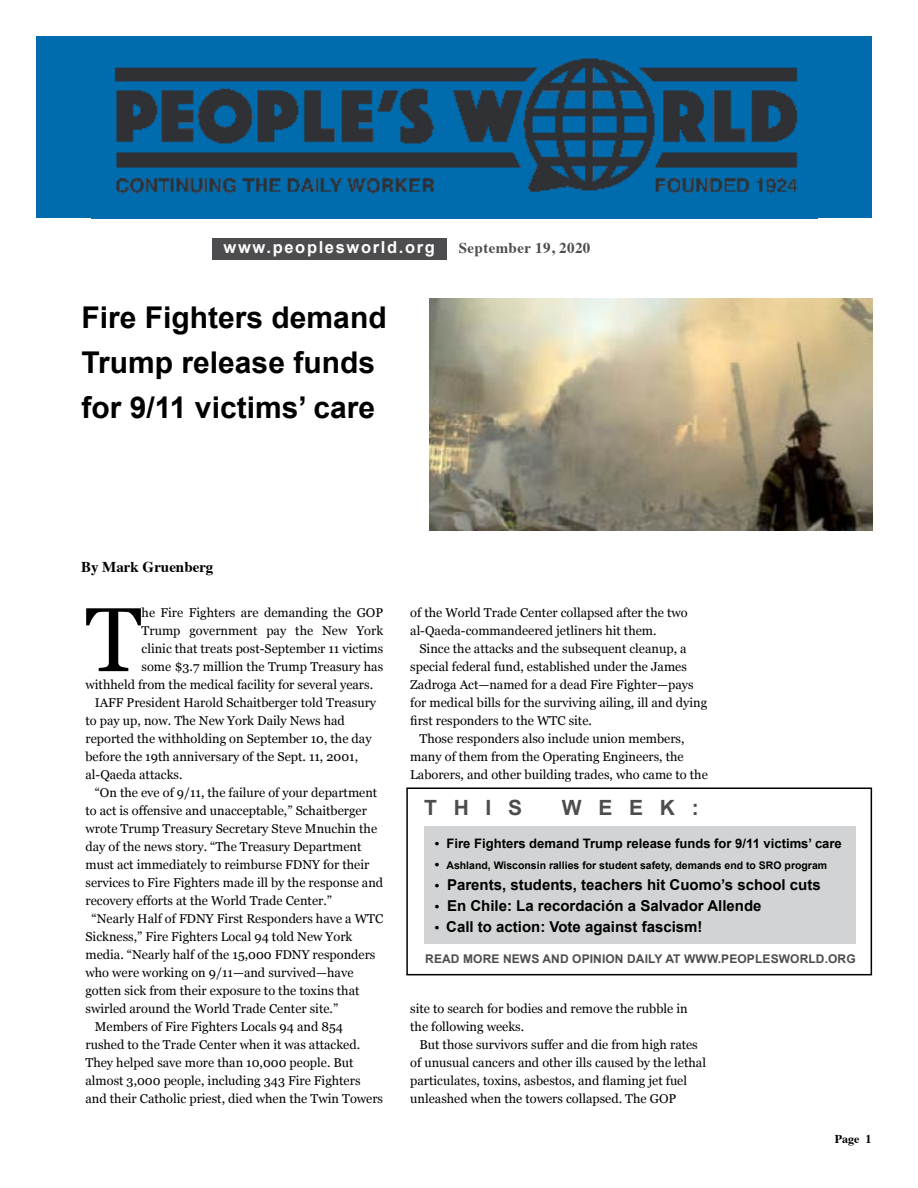
<style>
.page{position:relative;width:918px;height:1188px;background:#fff}
.page>*{position:absolute;margin:0;border:0;box-sizing:border-box;transform-origin:0 0}
.t1{font:90.75px "Georgia";color:#000}
.t2{font:700 30px/45px "Arial";color:#000}
.t3{font:700 21px "Arial";letter-spacing:.8em;color:#4d4d4f}
.t4{font:700 16.5px "Arial";letter-spacing:.1em;color:#fff}
.t5{font:700 15px "Arial";color:#000}
.t6{font:700 15px "Times";letter-spacing:.025em;color:#4d4d4f}
.t7{font:700 15px "Times";color:#000}
.t8{font:700 13.05px "Arial";color:#000}
.t9{font:12.75px/18px "Georgia";color:#000}
.t10{font:700 12px "Arial";letter-spacing:.01em;color:#4d4d4f}
.t11{font:700 12px "Times";color:#000}
.t12{font:700 10.5px "Arial";color:#000}
.s1{font-size:12.75px}
</style>
<div class="page">
<div style="left:212px;top:238px;width:235px;height:21px;background:#4d4d4f"></div>
<div style="left:424px;top:826px;width:432px;height:118px;background:#d1d3d4"></div>
<div style="left:406px;top:788px;width:466px;height:187px;border:2px solid #000"></div>
<img style="left:430px;top:298px;width:442px;height:233px">
<div style="left:37px;top:37px;width:835px;height:181px;background:#006bad"></div>
<img style="left:114px;top:58px;width:684px;height:136px">
<p class="t4" style="left:224px;top:237px;width:213px">www.peoplesworld.org</p>
<p class="t6" style="left:459px;top:234px;width:133px">September 19, 2020</p>
<h2 class="t2" style="left:82px;top:296px;width:307px">Fire Fighters demand<br>Trump release funds for 9/11 victims’ care</h2>
<p class="t7" style="left:81px;top:553px;width:134px">By Mark Gruenberg</p>
<h1 class="t1" style="left:86px;top:574px;width:58px">T</h1>
<p class="t9" style="left:142px;top:603px;width:243px">he Fire Fighters are demanding the GOP</p>
<p class="t9" style="left:142px;top:621px;width:243px">Trump government pay the New York</p>
<p class="t9" style="left:142px;top:639px;width:243px">clinic that treats post-September 11 victims</p>
<p class="t9" style="left:142px;top:657px;width:243px">some $3.7 million the Trump Treasury has</p>
<p class="t9" style="left:86px;top:675px;width:289px">withheld from the medical facility for several years.</p>
<p class="t9" style="left:95px;top:693px;width:283px">IAFF President Harold Schaitberger told Treasury</p>
<p class="t9" style="left:86px;top:711px;width:261px">to pay up, now. The New York Daily News had</p>
<p class="t9" style="left:86px;top:729px;width:288px">reported the withholding on September 10, the day</p>
<p class="t9" style="left:86px;top:747px;width:274px">before the 19th anniversary of the Sept. 11, 2001,</p>
<p class="t9" style="left:86px;top:765px;width:98px">al-Qaeda attacks.</p>
<p class="t9" style="left:95px;top:783px;width:284px">“On the eve of 9/11, the failure of your department</p>
<p class="t9" style="left:86px;top:801px;width:283px">to act is offensive and unacceptable,” Schaitberger</p>
<p class="t9" style="left:86px;top:819px;width:293px">wrote Trump Treasury Secretary Steve Mnuchin the</p>
<p class="t9" style="left:86px;top:837px;width:277px">day of the news story. “The Treasury Department</p>
<p class="t9" style="left:86px;top:855px;width:285px">must act immediately to reimburse FDNY for their</p>
<p class="t9" style="left:86px;top:873px;width:299px">services to Fire Fighters made ill by the response and</p>
<p class="t9" style="left:86px;top:891px;width:248px">recovery efforts at the World Trade Center.”</p>
<p class="t9" style="left:92px;top:909px;width:293px">“Nearly Half of FDNY First Responders have a WTC</p>
<p class="t9" style="left:86px;top:927px;width:268px">Sickness,” Fire Fighters Local 94 told New York</p>
<p class="t9" style="left:86px;top:945px;width:291px">media. “Nearly half of the 15,000 FDNY responders</p>
<p class="t9" style="left:86px;top:963px;width:270px">who were working on 9/11—and survived—have</p>
<p class="t9" style="left:86px;top:981px;width:276px">gotten sick from their exposure to the toxins that</p>
<p class="t9" style="left:86px;top:999px;width:254px">swirled around the World Trade Center site.”</p>
<p class="t9" style="left:95px;top:1017px;width:250px">Members of Fire Fighters Locals 94 and 854</p>
<p class="t9" style="left:86px;top:1035px;width:276px">rushed to the Trade Center when it was attacked.</p>
<p class="t9" style="left:86px;top:1053px;width:270px">They helped save more than 10,000 people. But</p>
<p class="t9" style="left:86px;top:1071px;width:277px">almost 3,000 people, including 343 Fire Fighters</p>
<p class="t9" style="left:86px;top:1089px;width:299px">and their Catholic priest, died when the Twin Towers</p>
<p class="t9" style="left:410px;top:603px;width:279px">of the World Trade Center collapsed after the two al-Qaeda-commandeered jetliners hit them.</p>
<p class="t9" style="left:419px;top:639px;width:269px">Since the attacks and the subsequent cleanup, a</p>
<p class="t9" style="left:410px;top:657px;width:278px">special federal fund, established under the James</p>
<p class="t9" style="left:410px;top:675px;width:285px">Zadroga Act—named for a dead Fire Fighter—pays</p>
<p class="t9" style="left:410px;top:693px;width:299px">for medical bills for the surviving ailing, ill and dying</p>
<p class="t9" style="left:410px;top:711px;width:183px">first responders to the WTC site.</p>
<p class="t9" style="left:419px;top:729px;width:267px">Those responders also include union members,</p>
<p class="t9" style="left:410px;top:747px;width:275px">many of them from the Operating Engineers, the</p>
<p class="t9" style="left:410px;top:765px;width:299px">Laborers, and other building trades, who came to the</p>
<h3 class="t3" style="left:424px;top:794px;width:100px">t his</h3>
<h3 class="t3" style="left:562px;top:794px;width:139px">week:</h3>
<p class="t8" style="left:435px;top:835px;width:409px"><span class="s1">•</span> Fire Fighters demand Trump release funds for 9/11 victims’ care</p>
<p class="t12" style="left:435px;top:859px;width:394px"><span class="s1">•</span> Ashland, Wisconsin rallies for student safety, demands end to SRO program</p>
<p class="t5" style="left:435px;top:875px;width:387px"><span class="s1">•</span> Parents, students, teachers hit Cuomo’s school cuts</p>
<p class="t5" style="left:435px;top:896px;width:328px"><span class="s1">•</span> En Chile: La recordación a Salvador Allende</p>
<p class="t5" style="left:435px;top:917px;width:269px"><span class="s1">•</span> Call to action: Vote against fascism!</p>
<p class="t10" style="left:425px;top:951px;width:322px">read more news and op inio n daily at www.peopl</p>
<p class="t10" style="left:763px;top:951px;width:37px">esworl</p>
<p class="t10" style="left:816px;top:951px;width:41px">d.org</p>
<p class="t9" style="left:410px;top:999px;width:279px">site to search for bodies and remove the rubble in the following weeks.</p>
<p class="t9" style="left:410px;top:1035px;width:297px;text-indent:9px">But those survivors suffer and die from high rates of unusual cancers and other ills caused by the lethal particulates, toxins, asbestos, and flaming jet fuel unleashed when the towers collapsed. The GOP</p>
<p class="t11" style="left:835px;top:1127px;width:38px">Page 1</p>
</div>
